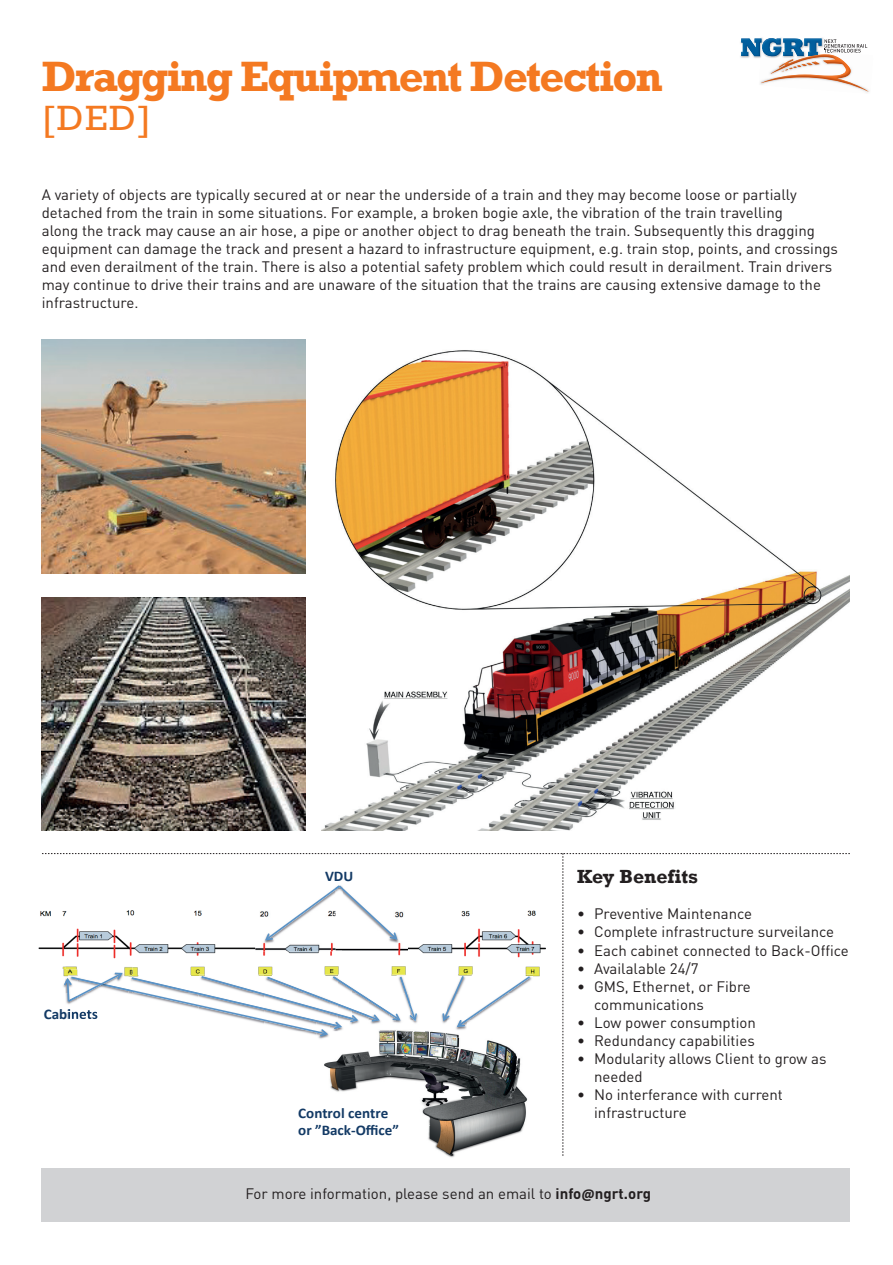
<style>
.page{position:relative;width:893px;height:1265px;background:#fff}
.page>*{position:absolute;margin:0;border:0;box-sizing:border-box;transform-origin:0 0}
.t1{font:700 43.5px "Rockwell";letter-spacing:-.04em;color:#f47921}
.t2{font:36px "Rockwell";color:#f47921}
.t3{font:700 19.5px "Rockwell";color:#231f20}
.t4{font:15px/18px "DIN";color:#231f20}
.t5{font:700 14.7px/17.2px "Calibri";color:#133a65}
.s1{font-weight:700}
.s2{font-family:"Calibri";font-weight:700}
</style>
<div class="page">
<svg style="left:741px;top:38px;width:127px;height:54px"></svg>
<div style="left:42px;top:1168px;width:808px;height:53px;background:#d1d2d4"></div>
<img style="left:322px;top:350px;width:528px;height:480px">
<img style="left:42px;top:339px;width:263px;height:234px">
<img style="left:42px;top:597px;width:263px;height:233px">
<svg style="left:42px;top:853px;width:808px;height:302px"></svg>
<h1 class="t1" style="left:42px;top:50px;width:622px">Dragging Equipment Detection</h1>
<h2 class="t2" style="left:42px;top:97px;width:111px">[DED]</h2>
<p class="t4" style="left:42px;top:185px;width:798px">A variety of objects are typically secured at or near the underside of a train and they may become loose or partially detached from the train in some situations. For example, a broken bogie axle, the vibration of the train travelling<br>along the track may cause an air hose, a pipe or another object to drag beneath the train. Subsequently this dragging equipment can damage the track and present a hazard to infrastructure equipment, e.g. train stop, points, and crossings and even derailment of the train. There is also a potential safety problem which could result in derailment. Train drivers may continue to drive their trains and are unaware of the situation that the trains are causing extensive damage to the infrastructure.</p>
<p class="t5" style="left:325px;top:867px;width:30px">VDU</p>
<p class="t5" style="left:298px;top:1104px;width:102px">Control centre or ”Back--‐Office”</p>
<h3 class="t3" style="left:577px;top:865px;width:122px">Key Benefits</h3>
<p class="t4" style="left:577px;top:904px;width:177px">• Preventive Maintenance</p>
<p class="t4" style="left:577px;top:922px;width:259px">• Complete infrastructure surveilance</p>
<p class="t4" style="left:577px;top:940px;width:273px">• Each cabinet connected to Back-Office</p>
<p class="t4" style="left:577px;top:958px;width:123px">• Availalable 24/7</p>
<p class="t4" style="left:594px;top:976px;width:158px;text-indent:-17px">• GMS, Ethernet, or Fibre communications</p>
<p class="t4" style="left:577px;top:1012px;width:180px">• Low power consumption</p>
<p class="t4" style="left:577px;top:1030px;width:179px">• Redundancy capabilities</p>
<p class="t4" style="left:594px;top:1048px;width:234px;text-indent:-17px">• Modularity allows Client to grow as needed</p>
<p class="t4" style="left:594px;top:1084px;width:190px;text-indent:-17px">• No interferance with current infrastructure</p>
<p class="t4" style="left:245px;top:1184px;width:407px">For more information, please send an email to <span class="s1">info</span><span class="s2">@</span><span class="s1">ngrt.org</span></p>
</div>
